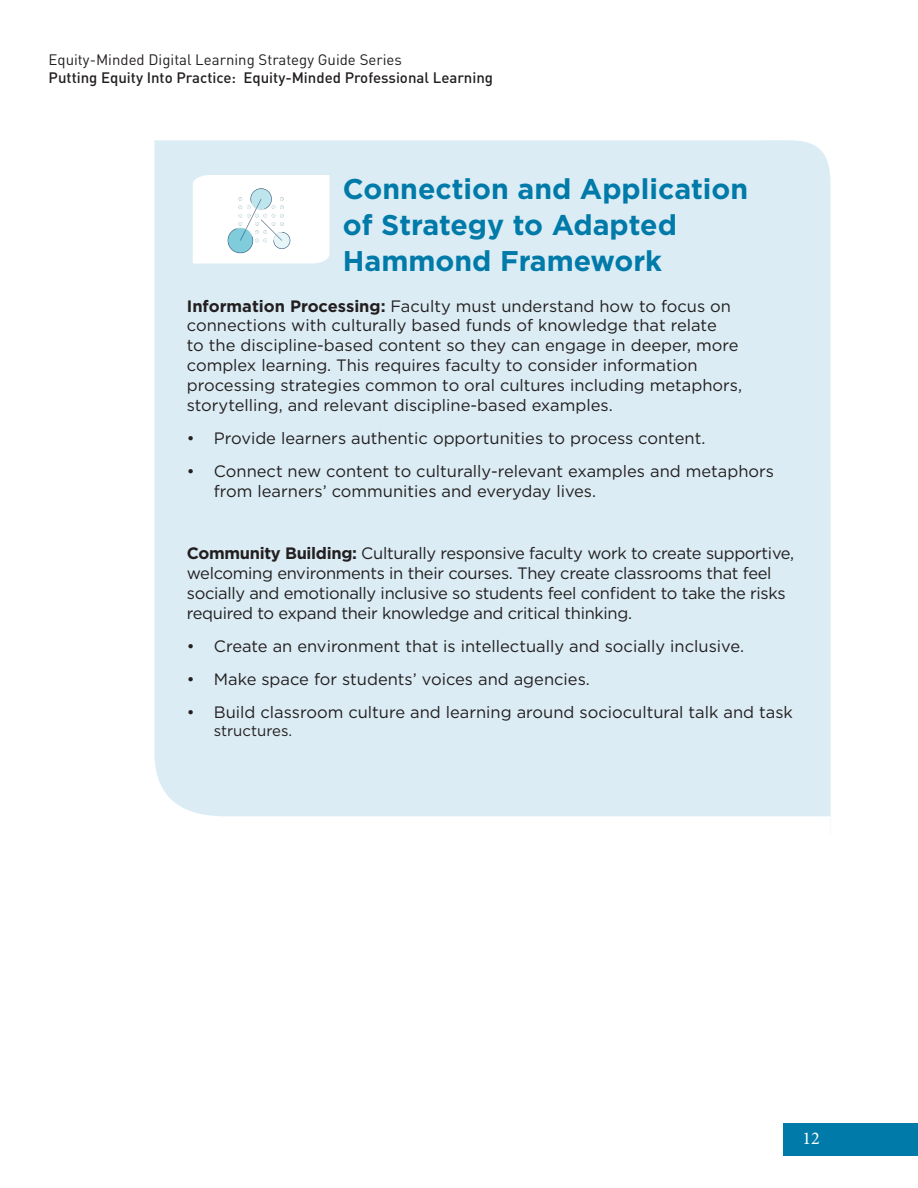
<style>
.page{position:relative;width:918px;height:1188px;background:#fff}
.page>*{position:absolute;margin:0;border:0;box-sizing:border-box;transform-origin:0 0}
.t1{font:700 28.5px/36px "Gotham";color:#007aa9}
.t2{font:18px "Minion Pro";color:#fff}
.t3{font:16.5px/19.8px "Gotham";color:#231f20}
.t4{font:16.5px/19.8px "Gotham";letter-spacing:-.02em;color:#231f20}
.t5{font:500 15px/18px "DINOT";color:#231f20}
.t6{font:15px "Gotham";color:#231f20}
.s1{font-weight:400}
.s2{font-weight:700}
</style>
<div class="page">
<div style="left:783px;top:1123px;width:135px;height:33px;background:#007aa9"></div>
<div style="left:154px;top:140px;width:677px;height:677px;background:#dbecf4"></div>
<svg style="left:193px;top:175px;width:136px;height:89px"></svg>
<img style="left:220px;top:178px;width:82px;height:82px">
<p class="t5" style="left:49px;top:51px;width:446px"><span class="s1">Equity-Minded Digital Learning Strategy Guide Series<br></span>Putting Equity Into Practice: Equity-Minded Professional Learning</p>
<p class="t1" style="left:343px;top:171px;width:407px">Connection and Application of Strategy to Adapted<br>Hammond Framework</p>
<p class="t3" style="left:187px;top:296px;width:557px"><span class="s2">Information Processing:</span> Faculty must understand how to focus on connections with culturally based funds of knowledge that relate<br>to the discipline-based content so they can engage in deeper, more complex learning. This requires faculty to consider information processing strategies common to oral cultures including metaphors, storytelling, and relevant discipline-based examples.</p>
<p class="t3" style="left:187px;top:428px;width:520px">• Provide learners authentic opportunities to process content.</p>
<p class="t3" style="left:214px;top:461px;width:562px;text-indent:-27px">• Connect new content to culturally-relevant examples and metaphors from learners’ communities and everyday lives.</p>
<p class="t4" style="left:187px;top:543px;width:609px"><span class="s2">Community Building:</span> Culturally responsive faculty work to create supportive, welcoming environments in their courses. They create classrooms that feel socially and emotionally inclusive so students feel confident to take the risks required to expand their knowledge and critical thinking.</p>
<p class="t3" style="left:187px;top:636px;width:559px">• Create an environment that is intellectually and socially inclusive.</p>
<p class="t3" style="left:187px;top:669px;width:405px">• Make space for students’ voices and agencies.</p>
<p class="t3" style="left:187px;top:702px;width:608px">• Build classroom culture and learning around sociocultural talk and task</p>
<p class="t6" style="left:214px;top:722px;width:80px">structures.</p>
<p class="t2" style="left:802px;top:1126px;width:19px">12</p>
</div>
